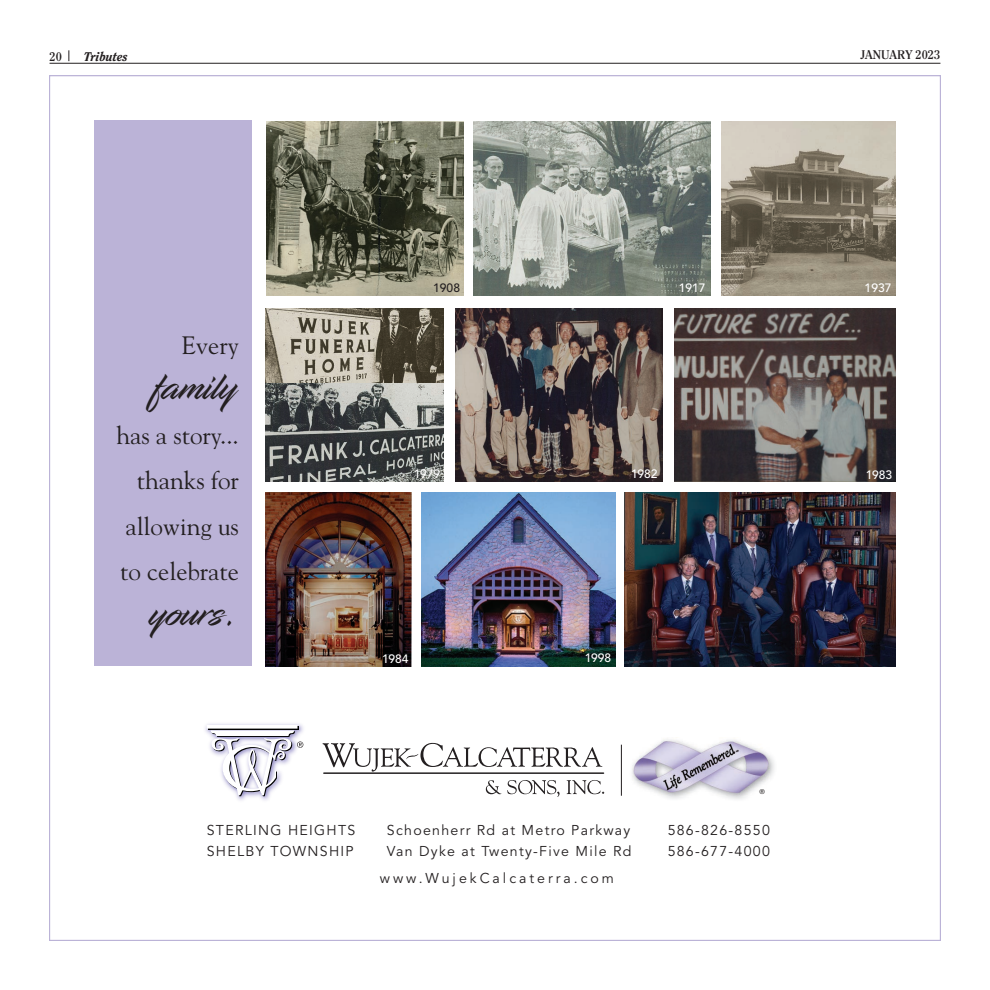
<style>
.page{position:relative;width:990px;height:990px;background:#fff}
.page>*{position:absolute;margin:0;border:0;box-sizing:border-box;transform-origin:0 0}
.t1{font:37.5px "Infinite Stroke";color:#231f20}
.t2{font:25px/45px "Goudy";color:#231f20;text-align:right}
.t3{font:14.12px "Avenir";letter-spacing:.09em;color:#231f20}
.t4{font:14.12px "Avenir";letter-spacing:.21em;color:#231f20}
.t5{font:700 12.5px "Clearface";color:#231f20}
.t6{font:italic 800 12.5px "Clearface";color:#231f20}
.t7{font:500 12px "Avenir";color:#fff}
.t8{font:500 12px "Avenir";color:#231f20}
.t9{font:6.75px "Helvetica Neue";color:#231f20}
</style>
<div class="page">
<hr style="left:49px;top:63px;width:891px;height:1px;background:#231f20">
<hr style="left:324px;top:772px;width:279px;height:1px;background:#231f20">
<svg style="left:322px;top:742px;width:280px;height:29px"></svg>
<svg style="left:485px;top:780px;width:16px;height:14px"></svg>
<svg style="left:507px;top:780px;width:52px;height:16px"></svg>
<svg style="left:566px;top:780px;width:38px;height:14px"></svg>
<img style="left:205px;top:723px;width:99px;height:78px">
<svg style="left:207px;top:724px;width:96px;height:72px"></svg>
<img style="left:665px;top:755px;width:109px;height:44px">
<img style="left:632px;top:739px;width:137px;height:57px">
<hr style="left:621px;top:744px;width:1px;height:51px;background:#231f20">
<img style="left:455px;top:308px;width:207px;height:173px">
<img style="left:473px;top:122px;width:236px;height:173px">
<img style="left:266px;top:122px;width:197px;height:173px">
<img style="left:721px;top:121px;width:173px;height:174px">
<img style="left:674px;top:308px;width:220px;height:173px">
<img style="left:265px;top:382px;width:178px;height:99px">
<img style="left:265px;top:308px;width:178px;height:74px">
<img style="left:421px;top:492px;width:194px;height:174px">
<svg style="left:411px;top:492px;width:1px;height:174px"></svg>
<img style="left:265px;top:492px;width:146px;height:174px">
<div style="left:94px;top:121px;width:158px;height:545px;background:#bbb3d7"></div>
<img style="left:624px;top:492px;width:271px;height:174px">
<p class="t5" style="left:49px;top:49px;width:14px">20</p>
<p class="t6" style="left:84px;top:49px;width:46px">Tributes</p>
<p class="t5" style="left:860px;top:47px;width:82px">JANUARY 2023</p>
<h2 class="t2" style="left:182px;top:322px;width:58px">Every</h2>
<h1 class="t1" style="left:155px;top:364px;width:85px">family</h1>
<h2 class="t2" style="left:116px;top:412px;width:124px">has a story... thanks for allowing us to celebrate</h2>
<h1 class="t1" style="left:152px;top:589px;width:88px">yours.</h1>
<p class="t8" style="left:433px;top:280px;width:28px">1908</p>
<p class="t7" style="left:678px;top:280px;width:28px">1917</p>
<p class="t7" style="left:864px;top:280px;width:28px">1937</p>
<p class="t7" style="left:413px;top:467px;width:28px">1979</p>
<p class="t7" style="left:631px;top:467px;width:28px">1982</p>
<p class="t7" style="left:865px;top:468px;width:28px">1983</p>
<p class="t7" style="left:382px;top:651px;width:28px">1984</p>
<p class="t7" style="left:584px;top:650px;width:28px">1998</p>
<p class="t9" style="left:759px;top:787px;width:7px">®</p>
<p class="t3" style="left:207px;top:822px;width:150px">STERLING HEIGHTS</p>
<p class="t3" style="left:387px;top:822px;width:245px">Schoenherr Rd at Metro Parkway</p>
<p class="t3" style="left:667px;top:822px;width:104px">586-826-8550</p>
<p class="t3" style="left:207px;top:842px;width:148px">SHELBY TOWNSHIP</p>
<p class="t3" style="left:387px;top:842px;width:246px">Van Dyke at Twenty-Five Mile Rd</p>
<p class="t3" style="left:667px;top:842px;width:104px">586-677-4000</p>
<p class="t4" style="left:380px;top:870px;width:235px">www.WujekCalcaterra.com</p>
</div>
